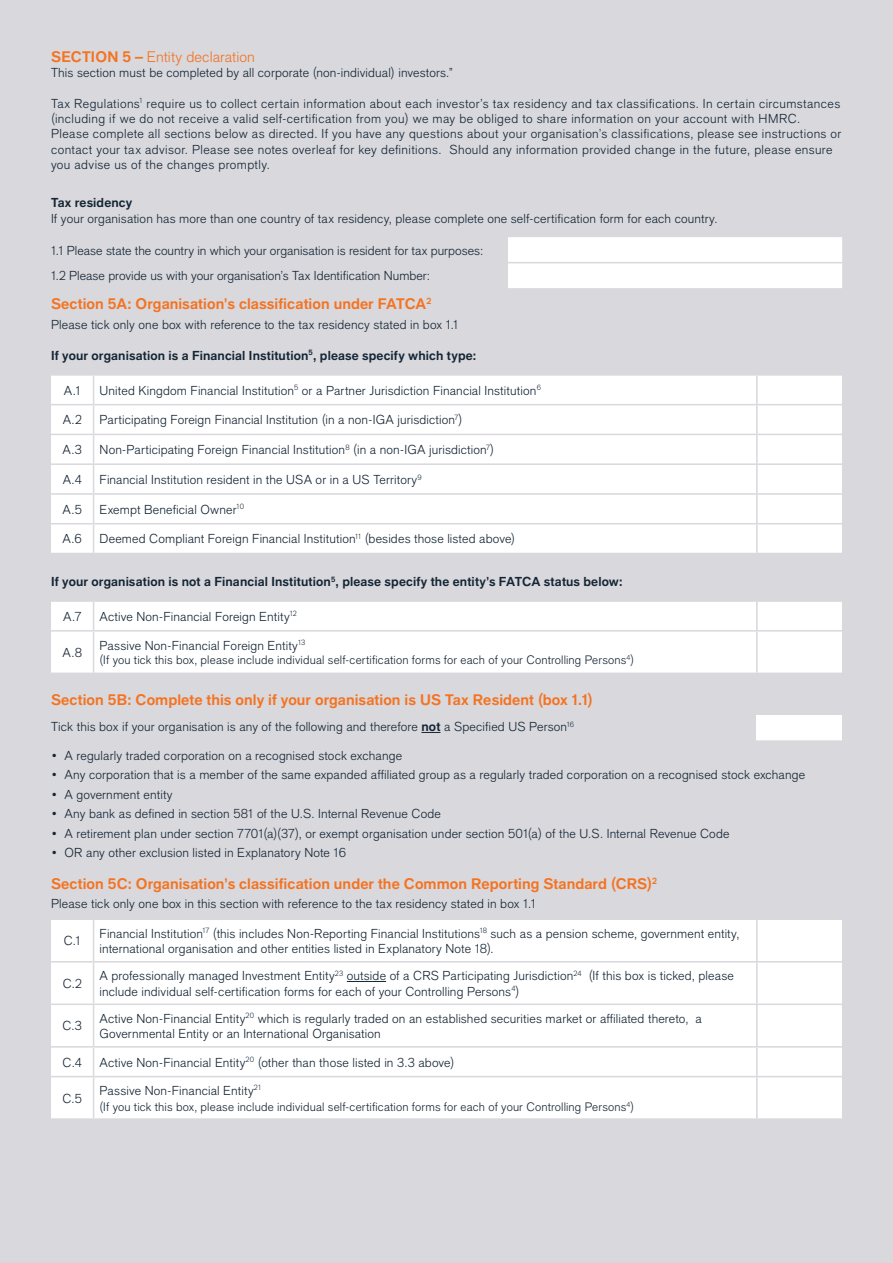
<style>
.page{position:relative;width:893px;height:1263px;background:#d8d8dd}
.page>*{position:absolute;margin:0;border:0;box-sizing:border-box;transform-origin:0 0}
.t1{font:700 15px "Applied Sans Pro";letter-spacing:.005em;color:#f47321}
.t2{font:300 15px "Applied Sans Pro";color:#f47321}
.t3{font:300 12.75px/15.3px "Applied Sans Pro";letter-spacing:.01em;color:#142534}
.t4{font:300 12.75px/15.3px "Applied Sans Pro";letter-spacing:.03em;color:#142534}
.t5{font:700 12.75px "Applied Sans Pro";letter-spacing:.01em;color:#142534}
.t6{font:300 12px "Applied Sans Pro";letter-spacing:.01em;color:#142534}
.s1{font-weight:700}
</style>
<div class="page">
<div style="left:508px;top:237px;width:334px;height:51px;background:#fff"></div>
<hr style="left:508px;top:262px;width:334px;height:1px;background:#d8d8dd">
<div style="left:51px;top:376px;width:791px;height:177px;background:#fff"></div>
<hr style="left:756px;top:376px;width:2px;height:28px;background:#d8d8dd">
<hr style="left:51px;top:404px;width:43px;height:1px;background:#d8d8dd">
<hr style="left:94px;top:404px;width:663px;height:1px;background:#d8d8dd">
<hr style="left:756px;top:405px;width:2px;height:29px;background:#d8d8dd">
<hr style="left:757px;top:404px;width:85px;height:1px;background:#d8d8dd">
<hr style="left:51px;top:434px;width:43px;height:1px;background:#d8d8dd">
<hr style="left:94px;top:434px;width:663px;height:1px;background:#d8d8dd">
<hr style="left:756px;top:435px;width:2px;height:28px;background:#d8d8dd">
<hr style="left:757px;top:434px;width:85px;height:1px;background:#d8d8dd">
<hr style="left:51px;top:463px;width:43px;height:2px;background:#d8d8dd">
<hr style="left:51px;top:493px;width:43px;height:2px;background:#d8d8dd">
<hr style="left:51px;top:523px;width:43px;height:1px;background:#d8d8dd">
<svg style="left:93px;top:376px;width:1px;height:177px"></svg>
<hr style="left:94px;top:463px;width:663px;height:2px;background:#d8d8dd">
<hr style="left:94px;top:493px;width:663px;height:2px;background:#d8d8dd">
<hr style="left:94px;top:523px;width:663px;height:1px;background:#d8d8dd">
<hr style="left:756px;top:465px;width:2px;height:28px;background:#d8d8dd">
<hr style="left:756px;top:495px;width:2px;height:28px;background:#d8d8dd">
<hr style="left:756px;top:524px;width:2px;height:29px;background:#d8d8dd">
<hr style="left:757px;top:463px;width:85px;height:2px;background:#d8d8dd">
<hr style="left:757px;top:493px;width:85px;height:2px;background:#d8d8dd">
<hr style="left:757px;top:523px;width:85px;height:1px;background:#d8d8dd">
<div style="left:51px;top:602px;width:791px;height:71px;background:#fff"></div>
<svg style="left:93px;top:602px;width:1px;height:28px"></svg>
<hr style="left:756px;top:602px;width:2px;height:28px;background:#d8d8dd">
<hr style="left:51px;top:630px;width:43px;height:1px;background:#d8d8dd">
<hr style="left:93px;top:631px;width:1px;height:42px;background:#d8d8dd">
<hr style="left:94px;top:630px;width:663px;height:1px;background:#d8d8dd">
<hr style="left:756px;top:631px;width:2px;height:42px;background:#d8d8dd">
<hr style="left:757px;top:630px;width:85px;height:1px;background:#d8d8dd">
<div style="left:757px;top:716px;width:85px;height:25px;background:#fff"></div>
<hr style="left:757px;top:740px;width:85px;height:2px;background:#d8d8dd">
<svg style="left:421px;top:732px;width:19px;height:1px"></svg>
<div style="left:51px;top:920px;width:791px;height:198px;background:#fff"></div>
<hr style="left:93px;top:920px;width:1px;height:41px;background:#d8d8dd">
<hr style="left:756px;top:920px;width:2px;height:41px;background:#d8d8dd">
<hr style="left:51px;top:961px;width:43px;height:1px;background:#d8d8dd">
<hr style="left:93px;top:962px;width:1px;height:41px;background:#d8d8dd">
<hr style="left:94px;top:961px;width:663px;height:1px;background:#d8d8dd">
<hr style="left:756px;top:962px;width:2px;height:41px;background:#d8d8dd">
<hr style="left:757px;top:961px;width:85px;height:1px;background:#d8d8dd">
<hr style="left:51px;top:1003px;width:43px;height:2px;background:#d8d8dd">
<hr style="left:93px;top:1005px;width:1px;height:41px;background:#d8d8dd">
<hr style="left:94px;top:1003px;width:663px;height:2px;background:#d8d8dd">
<hr style="left:756px;top:1005px;width:2px;height:41px;background:#d8d8dd">
<hr style="left:757px;top:1003px;width:85px;height:2px;background:#d8d8dd">
<hr style="left:51px;top:1046px;width:43px;height:1px;background:#d8d8dd">
<hr style="left:51px;top:1076px;width:43px;height:1px;background:#d8d8dd">
<svg style="left:93px;top:1047px;width:1px;height:29px"></svg>
<hr style="left:93px;top:1077px;width:1px;height:41px;background:#d8d8dd">
<hr style="left:94px;top:1046px;width:663px;height:1px;background:#d8d8dd">
<hr style="left:94px;top:1076px;width:663px;height:1px;background:#d8d8dd">
<hr style="left:756px;top:1047px;width:2px;height:29px;background:#d8d8dd">
<hr style="left:756px;top:1077px;width:2px;height:41px;background:#d8d8dd">
<hr style="left:757px;top:1046px;width:85px;height:1px;background:#d8d8dd">
<hr style="left:757px;top:1076px;width:85px;height:1px;background:#d8d8dd">
<hr style="left:347px;top:981px;width:39px;height:1px;background:#142534">
<p class="t2" style="left:51px;top:48px;width:205px"><span class="s1">SECTION 5 –</span> Entity declaration</p>
<p class="t3" style="left:51px;top:65px;width:404px">This section must be completed by all corporate (non-individual) investors.”</p>
<p class="t4" style="left:51px;top:96px;width:792px">Tax Regulations<sup>1</sup> require us to collect certain information about each investor’s tax residency and tax classifications. In certain circumstances (including if we do not receive a valid self-certification from you) we may be obliged to share information on your account with HMRC.<br>Please complete all sections below as directed. If you have any questions about your organisation’s classifications, please see instructions or contact your tax advisor. Please see notes overleaf for key definitions. Should any information provided change in the future, please ensure you advise us of the changes promptly.</p>
<p class="t5" style="left:51px;top:195px;width:83px">Tax residency</p>
<p class="t3" style="left:51px;top:211px;width:668px">If your organisation has more than one country of tax residency, please complete one self-certification form for each country.</p>
<p class="t3" style="left:51px;top:237px;width:434px;line-height:25.5px">1.1 Please state the country in which your organisation is resident for tax purposes:<br>1.2 Please provide us with your organisation’s Tax Identification Number:</p>
<p class="t1" style="left:51px;top:295px;width:382px">Section 5A: Organisation’s classification under FATCA<sup>2</sup></p>
<p class="t3" style="left:51px;top:317px;width:409px">Please tick only one box with reference to the tax residency stated in box 1.1</p>
<p class="t5" style="left:51px;top:347px;width:427px">If your organisation is a Financial Institution<sup>5</sup>, please specify which type:</p>
<p class="t3" style="left:64px;top:382px;width:18px">A.1</p>
<p class="t3" style="left:100px;top:382px;width:443px">United Kingdom Financial Institution<sup>5</sup> or a Partner Jurisdiction Financial Institution<sup>6</sup></p>
<p class="t3" style="left:63px;top:412px;width:20px">A.2</p>
<p class="t3" style="left:100px;top:412px;width:364px">Participating Foreign Financial Institution (in a non-IGA jurisdiction<sup>7</sup>)</p>
<p class="t3" style="left:63px;top:442px;width:21px">A.3</p>
<p class="t3" style="left:100px;top:442px;width:396px">Non-Participating Foreign Financial Institution<sup>8</sup> (in a non-IGA jurisdiction<sup>7</sup>)</p>
<p class="t3" style="left:63px;top:472px;width:21px">A.4</p>
<p class="t3" style="left:100px;top:472px;width:324px">Financial Institution resident in the USA or in a US Territory<sup>9</sup></p>
<p class="t3" style="left:63px;top:501px;width:21px">A.5</p>
<p class="t3" style="left:100px;top:501px;width:146px">Exempt Beneficial Owner<sup>10</sup></p>
<p class="t3" style="left:63px;top:531px;width:21px">A.6</p>
<p class="t3" style="left:100px;top:531px;width:417px">Deemed Compliant Foreign Financial Institution<sup>11</sup> (besides those listed above)</p>
<p class="t5" style="left:51px;top:574px;width:573px">If your organisation is not a Financial Institution<sup>5</sup>, please specify the entity’s FATCA status below:</p>
<p class="t3" style="left:63px;top:609px;width:20px">A.7</p>
<p class="t3" style="left:100px;top:609px;width:199px">Active Non-Financial Foreign Entity<sup>12</sup></p>
<p class="t3" style="left:62px;top:645px;width:21px">A.8</p>
<p class="t3" style="left:100px;top:638px;width:207px">Passive Non-Financial Foreign Entity<sup>13</sup></p>
<p class="t6" style="left:100px;top:653px;width:536px">(If you tick this box, please include individual self-certification forms for each of your Controlling Persons<sup>4</sup>)</p>
<p class="t1" style="left:51px;top:691px;width:543px">Section 5B: Complete this only if your organisation is US Tax Resident (box 1.1)</p>
<p class="t3" style="left:51px;top:719px;width:524px">Tick this box if your organisation is any of the following and therefore <span class="s1">not</span> a Specified US Person<sup>16</sup></p>
<p class="t3" style="left:51px;top:747px;width:353px">• A regularly traded corporation on a recognised stock exchange</p>
<p class="t3" style="left:51px;top:767px;width:756px">• Any corporation that is a member of the same expanded affiliated group as a regularly traded corporation on a recognised stock exchange</p>
<p class="t3" style="left:51px;top:787px;width:123px">• A government entity</p>
<p class="t3" style="left:51px;top:806px;width:392px">• Any bank as defined in section 581 of the U.S. Internal Revenue Code</p>
<p class="t3" style="left:51px;top:826px;width:680px">• A retirement plan under section 7701(a)(37), or exempt organisation under section 501(a) of the U.S. Internal Revenue Code</p>
<p class="t3" style="left:51px;top:845px;width:296px">• OR any other exclusion listed in Explanatory Note 16</p>
<p class="t1" style="left:51px;top:874px;width:608px">Section 5C: Organisation’s classification under the Common Reporting Standard (CRS)<sup>2</sup></p>
<p class="t3" style="left:51px;top:896px;width:486px">Please tick only one box in this section with reference to the tax residency stated in box 1.1</p>
<p class="t3" style="left:64px;top:933px;width:18px">C.1</p>
<p class="t3" style="left:100px;top:925px;width:641px">Financial Institution<sup>17</sup> (this includes Non-Reporting Financial Institutions<sup>18</sup> such as a pension scheme, government entity, international organisation and other entities listed in Explanatory Note 18).</p>
<p class="t3" style="left:63px;top:976px;width:21px">C.2</p>
<p class="t3" style="left:100px;top:968px;width:636px">A professionally managed Investment Entity<sup>23</sup> outside of a CRS Participating Jurisdiction<sup>24</sup> (If this box is ticked, please include individual self-certification forms for each of your Controlling Persons<sup>4</sup>)</p>
<p class="t3" style="left:62px;top:1018px;width:21px">C.3</p>
<p class="t3" style="left:100px;top:1011px;width:604px">Active Non-Financial Entity<sup>20</sup> which is regularly traded on an established securities market or affiliated thereto, a<br>Governmental Entity or an International Organisation</p>
<p class="t3" style="left:63px;top:1054px;width:21px">C.4</p>
<p class="t3" style="left:100px;top:1054px;width:356px">Active Non-Financial Entity<sup>20</sup> (other than those listed in 3.3 above)</p>
<p class="t3" style="left:62px;top:1090px;width:21px">C.5</p>
<p class="t3" style="left:100px;top:1082px;width:163px">Passive Non-Financial Entity<sup>21</sup></p>
<p class="t6" style="left:100px;top:1099px;width:536px">(If you tick this box, please include individual self-certification forms for each of your Controlling Persons<sup>4</sup>)</p>
</div>
